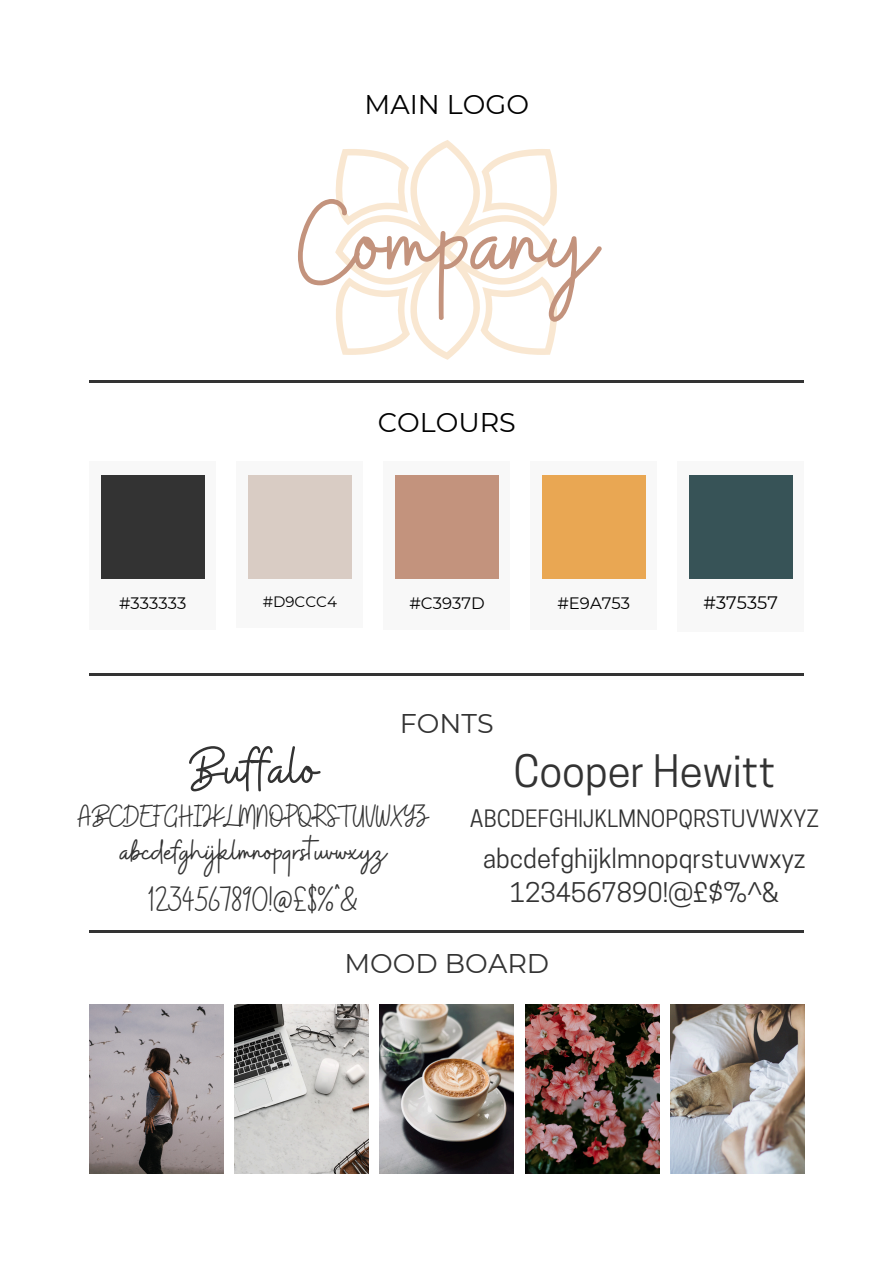
<style>
.page{position:relative;width:894px;height:1264px;background:#fff}
.page>*{position:absolute;margin:0;border:0;box-sizing:border-box;transform-origin:0 0}
.t1{font:120.15px "Buffalo";color:#c3937d}
.t2{font:63px "Buffalo";color:#333}
.t3{font:42px "Cooper Hewitt";color:#333}
.t4{font:34.5px/47.2px "Buffalo";color:#333;text-align:center}
.t5{font:31.5px "Buffalo";color:#333}
.t6{font:27px "Montserrat";color:#000}
.t7{font:27px "Montserrat";color:#333}
.t8{font:25.5px "Cooper Hewitt";color:#333}
.t9{font:22.5px "Cooper Hewitt";color:#333}
.t10{font:18px "Montserrat";color:#000}
.t11{font:16.5px "Montserrat";color:#000}
.t12{font:15px "Montserrat";color:#000}
</style>
<div class="page">
<img style="left:89px;top:1004px;width:134px;height:169px">
<img style="left:234px;top:1004px;width:134px;height:169px">
<img style="left:380px;top:1004px;width:133px;height:169px">
<img style="left:525px;top:1004px;width:134px;height:169px">
<img style="left:670px;top:1004px;width:134px;height:169px">
<div style="left:89px;top:461px;width:127px;height:168px;background:#f8f8f8"></div>
<div style="left:101px;top:475px;width:103px;height:103px;background:#333"></div>
<div style="left:236px;top:461px;width:127px;height:166px;background:#f8f8f8"></div>
<div style="left:248px;top:475px;width:103px;height:103px;background:#d9ccc4"></div>
<div style="left:383px;top:461px;width:127px;height:168px;background:#f8f8f8"></div>
<div style="left:395px;top:475px;width:103px;height:103px;background:#c3937d"></div>
<div style="left:530px;top:461px;width:127px;height:168px;background:#f8f8f8"></div>
<div style="left:542px;top:475px;width:103px;height:103px;background:#e9a753"></div>
<div style="left:677px;top:461px;width:127px;height:170px;background:#f8f8f8"></div>
<div style="left:689px;top:475px;width:103px;height:103px;background:#375357"></div>
<hr style="left:89px;top:673px;width:715px;height:2px;background:#333">
<hr style="left:89px;top:930px;width:715px;height:2px;background:#333">
<hr style="left:89px;top:381px;width:715px;height:2px;background:#333">
<svg style="left:335px;top:140px;width:222px;height:220px"></svg>
<p class="t6" style="left:364px;top:87px;width:166px">MAIN LOGO</p>
<h3 class="t1" style="left:298px;top:165px;width:299px">Company</h3>
<p class="t6" style="left:377px;top:405px;width:140px">COLOURS</p>
<h6 class="t11" style="left:119px;top:593px;width:69px">#333333</h6>
<p class="t12" style="left:262px;top:592px;width:76px">#D9CCC4</p>
<h1 class="t11" style="left:409px;top:593px;width:77px">#C3937D</h1>
<h6 class="t11" style="left:557px;top:593px;width:74px">#E9A753</h6>
<p class="t10" style="left:703px;top:591px;width:76px">#375357</p>
<h6 class="t7" style="left:400px;top:707px;width:95px">FONTS</h6>
<p class="t2" style="left:189px;top:728px;width:130px">Buffalo</p>
<p class="t3" style="left:513px;top:755px;width:263px">Cooper Hewitt</p>
<h4 class="t5" style="left:78px;top:795px;width:351px">ABCDEFGHIJKLMNOPQRSTUVWXYZ</h4>
<p class="t9" style="left:470px;top:810px;width:350px">ABCDEFGHIJKLMNOPQRSTUVWXYZ</p>
<h5 class="t4" style="left:120px;top:830px;width:267px">abcdefghijklmnopqrstuvwxyz<br>1234567890!@£$%^&amp;</h5>
<p class="t8" style="left:483px;top:848px;width:324px">abcdefghijklmnopqrstuvwxyz</p>
<p class="t8" style="left:509px;top:883px;width:271px">1234567890!@£$%^&amp;</p>
<h2 class="t7" style="left:344px;top:947px;width:206px">MOOD BOARD</h2>
</div>
